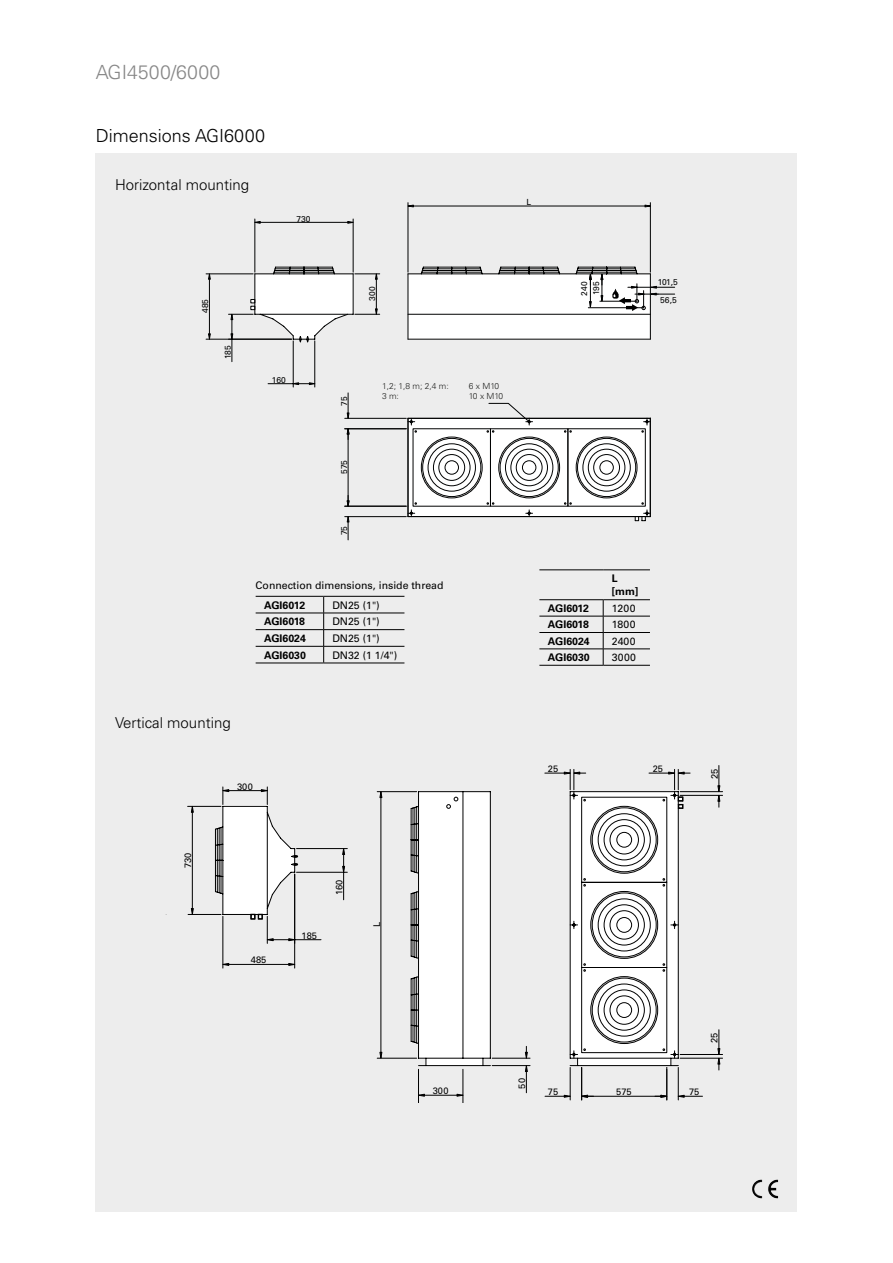
<style>
.page{position:relative;width:893px;height:1263px;background:#fff}
.page>*{position:absolute;margin:0;border:0;box-sizing:border-box;transform-origin:0 0}
.t1{font:300 19.5px "Univers";color:#878787}
.t2{font:300 18px "Univers";color:#000}
.t3{font:300 15px "Univers";color:#000}
.t4{font:10.5px "Univers";color:#000}
.t5{font:700 10.5px/13.5px "Univers";color:#000}
.t6{font:9.3px "Univers";color:#000}
.t7{font:8.4px/12px "Univers";color:#010202}
.t8{font:300 8.4px "Univers";letter-spacing:-.075em;color:#1d1e1c}
</style>
<div class="page">
<div style="left:96px;top:153px;width:701px;height:1059px;background:#ededed"></div>
<hr style="left:603px;top:616px;width:47px;height:1px;background:#000">
<hr style="left:603px;top:632px;width:47px;height:1px;background:#000">
<hr style="left:603px;top:649px;width:47px;height:1px;background:#000">
<hr style="left:539px;top:569px;width:64px;height:1px;background:#000">
<hr style="left:603px;top:569px;width:47px;height:1px;background:#000">
<hr style="left:539px;top:599px;width:64px;height:1px;background:#000">
<hr style="left:603px;top:599px;width:47px;height:1px;background:#000">
<hr style="left:539px;top:665px;width:64px;height:1px;background:#000">
<hr style="left:603px;top:665px;width:47px;height:1px;background:#000">
<svg style="left:603px;top:600px;width:1px;height:65px"></svg>
<hr style="left:539px;top:616px;width:64px;height:1px;background:#000">
<hr style="left:539px;top:632px;width:64px;height:1px;background:#000">
<hr style="left:539px;top:649px;width:64px;height:1px;background:#000">
<img style="left:752px;top:1180px;width:26px;height:18px">
<svg style="left:376px;top:765px;width:347px;height:338px"></svg>
<svg style="left:166px;top:786px;width:182px;height:182px"></svg>
<svg style="left:206px;top:202px;width:469px;height:320px"></svg>
<hr style="left:588px;top:307px;width:56px;height:1px;background:#010202">
<hr style="left:600px;top:301px;width:37px;height:1px;background:#010202">
<hr style="left:256px;top:596px;width:68px;height:1px;background:#000">
<hr style="left:256px;top:663px;width:68px;height:1px;background:#000">
<svg style="left:323px;top:597px;width:1px;height:66px"></svg>
<hr style="left:256px;top:613px;width:68px;height:1px;background:#000">
<hr style="left:324px;top:613px;width:80px;height:1px;background:#000">
<hr style="left:256px;top:629px;width:68px;height:1px;background:#000">
<hr style="left:324px;top:629px;width:80px;height:1px;background:#000">
<hr style="left:256px;top:646px;width:68px;height:1px;background:#000">
<hr style="left:324px;top:646px;width:80px;height:1px;background:#000">
<hr style="left:324px;top:663px;width:80px;height:1px;background:#000">
<hr style="left:324px;top:596px;width:80px;height:1px;background:#000">
<h1 class="t1" style="left:96px;top:61px;width:126px">AGI4500/6000</h1>
<h2 class="t2" style="left:96px;top:125px;width:171px">Dimensions AGI6000</h2>
<h3 class="t3" style="left:115px;top:176px;width:136px">Horizontal mounting</h3>
<p class="t7" style="left:297px;top:213px;width:16px">730</p>
<p class="t7" style="left:199px;top:313px;width:16px;rotate:-90deg">485</p>
<p class="t7" style="left:222px;top:359px;width:15px;rotate:-90deg">185</p>
<p class="t7" style="left:272px;top:374px;width:15px">160</p>
<p class="t7" style="left:366px;top:301px;width:16px;rotate:-90deg">300</p>
<p class="t7" style="left:338px;top:406px;width:11px;rotate:-90deg">75</p>
<p class="t7" style="left:338px;top:474px;width:16px;rotate:-90deg">575</p>
<p class="t7" style="left:338px;top:535px;width:11px;rotate:-90deg">75</p>
<p class="t8" style="left:382px;top:381px;width:68px">1,2; 1,8 m; 2,4 m:</p>
<p class="t8" style="left:469px;top:381px;width:32px">6 x M10</p>
<p class="t8" style="left:382px;top:391px;width:18px">3 m:</p>
<p class="t8" style="left:469px;top:391px;width:36px">10 x M10</p>
<p class="t4" style="left:256px;top:579px;width:189px">Connection dimensions, inside thread</p>
<p class="t5" style="left:264px;top:598px;width:43px">AGI6012</p>
<p class="t4" style="left:332px;top:599px;width:49px">DN25 (1")</p>
<p class="t5" style="left:264px;top:615px;width:43px">AGI6018</p>
<p class="t4" style="left:332px;top:615px;width:49px">DN25 (1")</p>
<p class="t5" style="left:264px;top:631px;width:43px">AGI6024</p>
<p class="t4" style="left:332px;top:632px;width:49px">DN25 (1")</p>
<p class="t5" style="left:264px;top:648px;width:43px">AGI6030</p>
<p class="t4" style="left:332px;top:649px;width:66px">DN32 (1 1/4")</p>
<h3 class="t3" style="left:115px;top:714px;width:117px">Vertical mounting</h3>
<p class="t6" style="left:237px;top:781px;width:17px">300</p>
<p class="t7" style="left:526px;top:196px;width:6px">L</p>
<p class="t7" style="left:578px;top:296px;width:16px;rotate:-90deg">240<br>195</p>
<p class="t7" style="left:658px;top:276px;width:22px">101,5</p>
<p class="t7" style="left:660px;top:295px;width:18px">56,5</p>
<p class="t5" style="left:612px;top:572px;width:28px">L [mm]</p>
<p class="t5" style="left:548px;top:601px;width:43px">AGI6012</p>
<p class="t4" style="left:612px;top:602px;width:25px">1200</p>
<p class="t5" style="left:548px;top:618px;width:43px">AGI6018</p>
<p class="t4" style="left:612px;top:618px;width:25px">1800</p>
<p class="t5" style="left:548px;top:634px;width:43px">AGI6024</p>
<p class="t4" style="left:612px;top:635px;width:25px">2400</p>
<p class="t5" style="left:548px;top:651px;width:43px">AGI6030</p>
<p class="t4" style="left:612px;top:651px;width:26px">3000</p>
<p class="t6" style="left:548px;top:763px;width:12px">25</p>
<p class="t6" style="left:653px;top:763px;width:12px">25</p>
<p class="t6" style="left:182px;top:868px;width:17px;rotate:-90deg">730</p>
<p class="t6" style="left:251px;top:954px;width:17px">485</p>
<p class="t6" style="left:302px;top:930px;width:17px">185</p>
<p class="t6" style="left:334px;top:895px;width:17px;rotate:-90deg">160</p>
<p class="t6" style="left:371px;top:927px;width:7px;rotate:-90deg">L</p>
<p class="t6" style="left:709px;top:779px;width:12px;rotate:-90deg">25</p>
<p class="t6" style="left:433px;top:1085px;width:17px">300</p>
<p class="t6" style="left:516px;top:1088px;width:12px;rotate:-90deg">50</p>
<p class="t6" style="left:708px;top:1043px;width:12px;rotate:-90deg">25</p>
<p class="t6" style="left:548px;top:1086px;width:12px">75</p>
<p class="t6" style="left:616px;top:1086px;width:17px">575</p>
<p class="t6" style="left:689px;top:1086px;width:12px">75</p>
</div>
